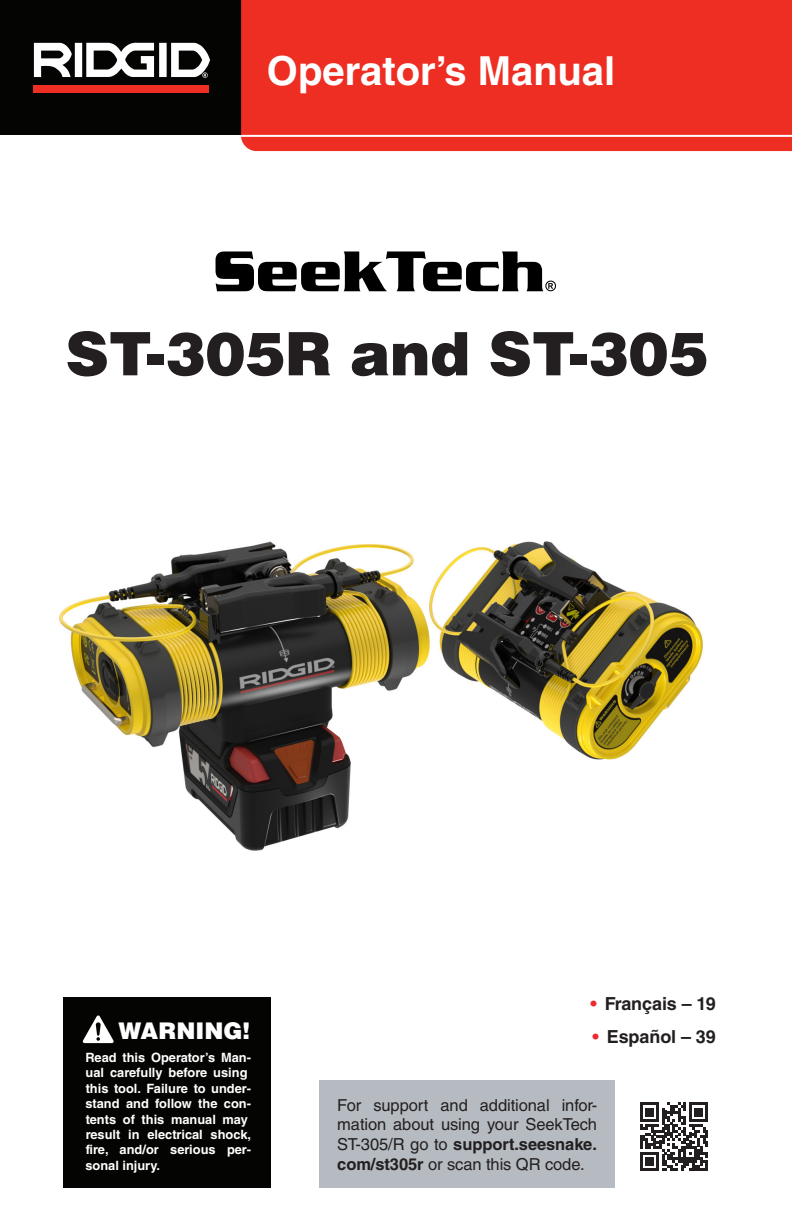
<style>
.page{position:relative;width:792px;height:1224px;background:#fff}
.page>*{position:absolute;margin:0;border:0;box-sizing:border-box;transform-origin:0 0}
.t1{font:900 60px "Helvetica LT Std";letter-spacing:-.005em;color:#231f20}
.t2{font:700 59.6px "Serpentine D";color:#000}
.t3{font:700 40px "Helvetica LT Pro";color:#fff}
.t4{font:900 23px "Helvetica LT Std";color:#fff}
.t5{font:700 18px "Helvetica LT Std";letter-spacing:-.005em;color:#231f20}
.t6{font:16.4px/19.8px "Helvetica LT Std";letter-spacing:-.005em;color:#231f20;text-align:justify}
.t7{font:700 12.8px/15.4px "Helvetica LT Std";color:#fff}
.s1{font-style:italic;font-size:60.6px}
.s2{color:#eb2a31}
.s3{font-weight:700}
</style>
<div class="page">
<svg style="left:545px;top:281px;width:11px;height:10px"></svg>
<div style="left:63px;top:997px;width:207px;height:191px;background:#040503"></div>
<svg style="left:83px;top:1015px;width:31px;height:28px"></svg>
<div style="left:319px;top:1081px;width:296px;height:107px;background:#b5bbc0"></div>
<svg style="left:640px;top:1102px;width:68px;height:69px"></svg>
<img style="left:58px;top:541px;width:645px;height:310px">
<div style="left:0;top:0;width:253px;height:135px;background:#040503"></div>
<div style="left:241px;top:0;width:551px;height:151px;background:#ee2e22"></div>
<svg style="left:34px;top:42px;width:176px;height:36px"></svg>
<div style="left:34px;top:85px;width:175px;height:7px;background:#ee2e22"></div>
<hr style="left:241px;top:135px;width:551px;height:2px;background:#fff">
<h3 class="t3" style="left:267px;top:47px;width:350px">Operator’s Manual</h3>
<h2 class="t2" style="left:214px;top:238px;width:588px">SeekTech <span class="s1">ST-33</span></h2>
<h1 class="t1" style="left:66px;top:315px;width:644px">ST-305R and ST-305</h1>
<h3 class="t4" style="left:119px;top:1016px;width:133px">WARNING!</h3>
<p class="t7" style="left:85px;top:1050px;width:167px">Read this Operator’s Man&shy;ual carefully before using this tool. Failure to under&shy;stand and follow the con&shy;tents of this manual may result in electrical shock, fire, and/or serious per&shy;sonal injury.</p>
<h3 class="t5" style="left:590px;top:993px;width:127px"><span class="s2">•</span> Français – 19</h3>
<h3 class="t5" style="left:592px;top:1026px;width:125px"><span class="s2">•</span> Español – 39</h3>
<p class="t6" style="left:337px;top:1095px;width:261px">For support and additional infor&shy;mation about using your SeekTech ST-305/R go to <span class="s3">support.seesnake. com/st305r</span> or scan this QR code.</p>
</div>
